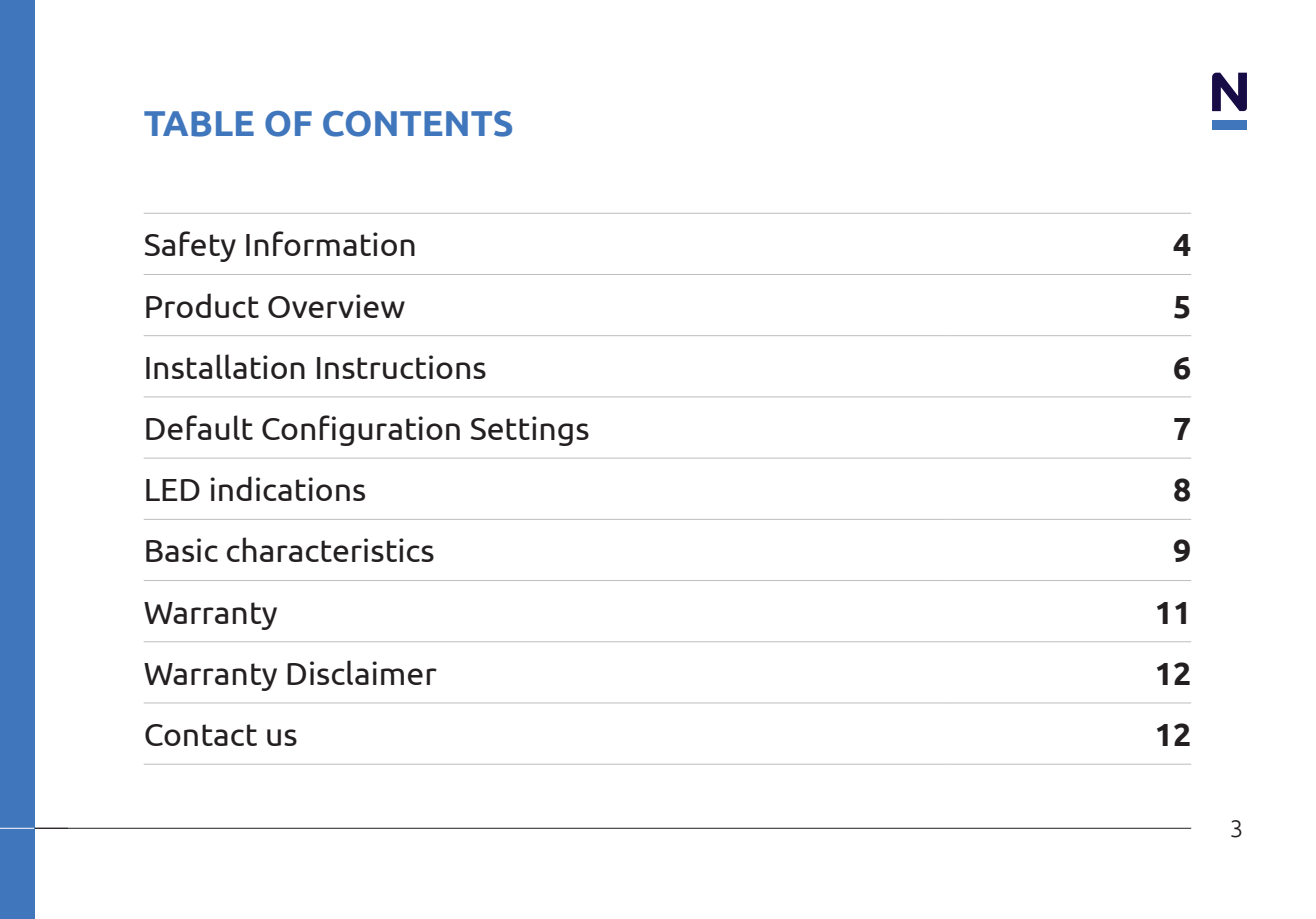
<style>
.page{position:relative;width:1316px;height:919px;background:#fff}
.page>*{position:absolute;margin:0;border:0;box-sizing:border-box;transform-origin:0 0}
.t1{font:700 36px "Ubuntu";color:#4076bc}
.t2{font:32px "Ubuntu";color:#231f20}
.t3{font:700 32px "Ubuntu";color:#231f20}
.t4{font:300 24px "Ubuntu";color:#231f20}
</style>
<div class="page">
<hr style="left:0;top:827px;width:1191px;height:1px;background:#231f20">
<div style="left:1211px;top:120px;width:35px;height:9px;background:#4076bc"></div>
<svg style="left:1212px;top:73px;width:34px;height:38px"></svg>
<div style="left:0;top:0;width:34px;height:918px;background:#4076bc"></div>
<hr style="left:144px;top:212px;width:802px;height:2px;background:#bcbdc0">
<hr style="left:946px;top:212px;width:245px;height:2px;background:#bcbdc0">
<hr style="left:144px;top:274px;width:802px;height:1px;background:#bcbdc0">
<hr style="left:946px;top:274px;width:245px;height:1px;background:#bcbdc0">
<hr style="left:144px;top:335px;width:802px;height:1px;background:#bcbdc0">
<hr style="left:946px;top:335px;width:245px;height:1px;background:#bcbdc0">
<hr style="left:144px;top:396px;width:802px;height:1px;background:#bcbdc0">
<hr style="left:946px;top:396px;width:245px;height:1px;background:#bcbdc0">
<hr style="left:144px;top:457px;width:802px;height:2px;background:#bcbdc0">
<hr style="left:946px;top:457px;width:245px;height:2px;background:#bcbdc0">
<hr style="left:144px;top:518px;width:802px;height:2px;background:#bcbdc0">
<hr style="left:946px;top:518px;width:245px;height:2px;background:#bcbdc0">
<hr style="left:144px;top:580px;width:802px;height:1px;background:#bcbdc0">
<hr style="left:946px;top:580px;width:245px;height:1px;background:#bcbdc0">
<hr style="left:144px;top:641px;width:802px;height:1px;background:#bcbdc0">
<hr style="left:946px;top:641px;width:245px;height:1px;background:#bcbdc0">
<hr style="left:144px;top:702px;width:802px;height:1px;background:#bcbdc0">
<hr style="left:946px;top:702px;width:245px;height:1px;background:#bcbdc0">
<hr style="left:144px;top:763px;width:802px;height:1px;background:#bcbdc0">
<hr style="left:946px;top:763px;width:245px;height:1px;background:#bcbdc0">
<hr style="left:0;top:827px;width:34px;height:1px;background:#fff">
<p class="t1" style="left:144px;top:101px;width:372px">TABLE OF CONTENTS</p>
<p class="t2" style="left:144px;top:225px;width:275px">Safety Information</p>
<p class="t3" style="left:1172px;top:225px;width:20px">4</p>
<p class="t2" style="left:144px;top:287px;width:263px">Product Overview</p>
<p class="t3" style="left:1172px;top:287px;width:20px">5</p>
<p class="t2" style="left:144px;top:348px;width:344px">Installation Instructions</p>
<p class="t3" style="left:1172px;top:348px;width:20px">6</p>
<p class="t2" style="left:144px;top:409px;width:447px">Default Configuration Settings</p>
<p class="t3" style="left:1172px;top:409px;width:20px">7</p>
<p class="t2" style="left:144px;top:470px;width:224px">LED indications</p>
<p class="t3" style="left:1172px;top:470px;width:20px">8</p>
<p class="t2" style="left:144px;top:531px;width:292px">Basic characteristics</p>
<p class="t3" style="left:1172px;top:531px;width:20px">9</p>
<p class="t2" style="left:144px;top:592px;width:136px">Warranty</p>
<p class="t3" style="left:1154px;top:592px;width:38px">11</p>
<p class="t2" style="left:144px;top:654px;width:294px">Warranty Disclaimer</p>
<p class="t3" style="left:1154px;top:654px;width:38px">12</p>
<p class="t2" style="left:144px;top:715px;width:155px">Contact us</p>
<p class="t3" style="left:1154px;top:715px;width:38px">12</p>
<p class="t4" style="left:1229px;top:813px;width:15px">3</p>
</div>
